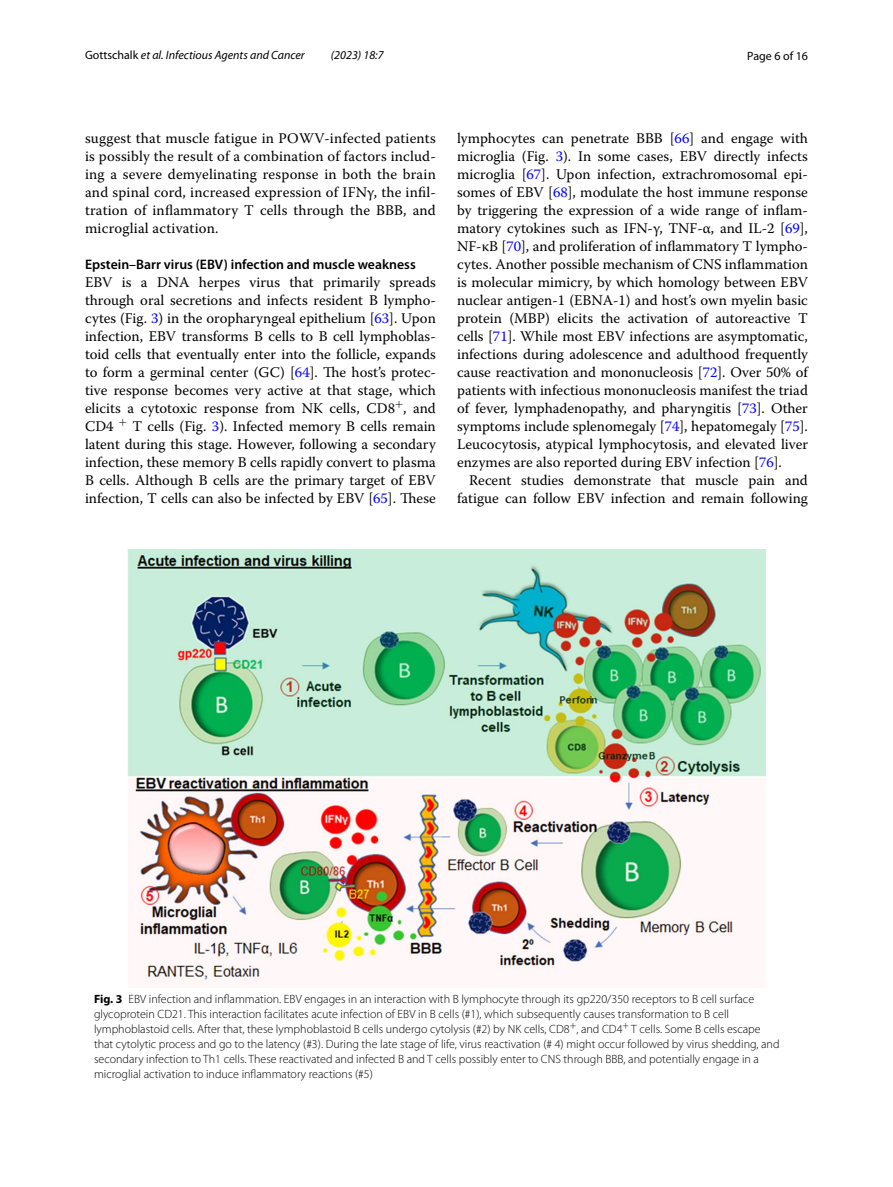
<style>
.page{position:relative;width:893px;height:1187px;background:#fff}
.page>*{position:absolute;margin:0;border:0;box-sizing:border-box;transform-origin:0 0}
.t1{font:14.7px/18px "Warnock Pro";color:#000;text-align:justify}
.t2{font:600 13.8px "Myriad Pro";color:#000}
.t3{font:300 12px/15px "Myriad Pro";color:#000}
.t4{font:italic 12px "Myriad Pro";color:#000}
.t5{font:12px "Myriad Pro";color:#000}
.s1{font-style:normal}
.s2{color:#00f}
.s3{font-weight:700}
</style>
<div class="page">
<img style="left:128px;top:549px;width:637px;height:433px">
<p class="t4" style="left:85px;top:48px;width:221px"><span class="s1">Gottschalk</span> et al. Infectious Agents and Cancer</p>
<p class="t4" style="left:331px;top:48px;width:54px">(2023) 18:7</p>
<p class="t5" style="left:747px;top:48px;width:62px">Page 6 of 16</p>
<p class="t1" style="left:85px;top:128px;width:352px">suggest that muscle fatigue in POWV-infected patients is possibly the result of a combination of factors includ&shy;ing a severe demyelinating response in both the brain and spinal cord, increased expression of IFNγ, the infil&shy;tration of inflammatory T cells through the BBB, and microglial activation.</p>
<p class="t2" style="left:85px;top:255px;width:332px">Epstein–Barr virus (EBV) infection and muscle weakness</p>
<p class="t1" style="left:85px;top:272px;width:352px">EBV is a DNA herpes virus that primarily spreads through oral secretions and infects resident B lympho&shy;cytes (Fig. <span class="s2">3</span>) in the oropharyngeal epithelium [<span class="s2">63</span>]. Upon infection, EBV transforms B cells to B cell lymphoblas&shy;toid cells that eventually enter into the follicle, expands to form a germinal center (GC) [<span class="s2">64</span>]. The host’s protec&shy;tive response becomes very active at that stage, which elicits a cytotoxic response from NK cells, CD8<sup>+</sup>, and CD4 <sup>+</sup> T cells (Fig. <span class="s2">3</span>). Infected memory B cells remain latent during this stage. However, following a secondary infection, these memory B cells rapidly convert to plasma B cells. Although B cells are the primary target of EBV infection, T cells can also be infected by EBV [<span class="s2">65</span>]. These</p>
<p class="t1" style="left:457px;top:128px;width:352px">lymphocytes can penetrate BBB [<span class="s2">66</span>] and engage with microglia (Fig. <span class="s2">3</span>). In some cases, EBV directly infects microglia [<span class="s2">67</span>]. Upon infection, extrachromosomal epi&shy;somes of EBV [<span class="s2">68</span>], modulate the host immune response by triggering the expression of a wide range of inflam&shy;matory cytokines such as IFN-γ, TNF-α, and IL-2 [<span class="s2">69</span>], NF-κB [<span class="s2">70</span>], and proliferation of inflammatory T lympho&shy;cytes. Another possible mechanism of CNS inflammation is molecular mimicry, by which homology between EBV nuclear antigen-1 (EBNA-1) and host’s own myelin basic protein (MBP) elicits the activation of autoreactive T cells [<span class="s2">71</span>]. While most EBV infections are asymptomatic, infections during adolescence and adulthood frequently cause reactivation and mononucleosis [<span class="s2">72</span>]. Over 50% of patients with infectious mononucleosis manifest the triad of fever, lymphadenopathy, and pharyngitis [<span class="s2">73</span>]. Other symptoms include splenomegaly [<span class="s2">74</span>], hepatomegaly [<span class="s2">75</span>].<br>Leucocytosis, atypical lymphocytosis, and elevated liver enzymes are also reported during EBV infection [<span class="s2">76</span>].</p>
<p class="t1" style="left:457px;top:470px;width:352px;text-align:right">Recent studies demonstrate that muscle pain and fatigue can follow EBV infection and remain following</p>
<p class="t3" style="left:94px;top:991px;width:687px"><span class="s3">Fig. 3</span> EBV infection and inflammation. EBV engages in an interaction with B lymphocyte through its gp220/350 receptors to B cell surface glycoprotein CD21. This interaction facilitates acute infection of EBV in B cells (#1), which subsequently causes transformation to B cell lymphoblastoid cells. After that, these lymphoblastoid B cells undergo cytolysis (#2) by NK cells, CD8<sup>+</sup>, and CD4<sup>+</sup> T cells. Some B cells escape that cytolytic process and go to the latency (#3). During the late stage of life, virus reactivation (# 4) might occur followed by virus shedding, and secondary infection to Th1 cells. These reactivated and infected B and T cells possibly enter to CNS through BBB, and potentially engage in a microglial activation to induce inflammatory reactions (#5)</p>
</div>
